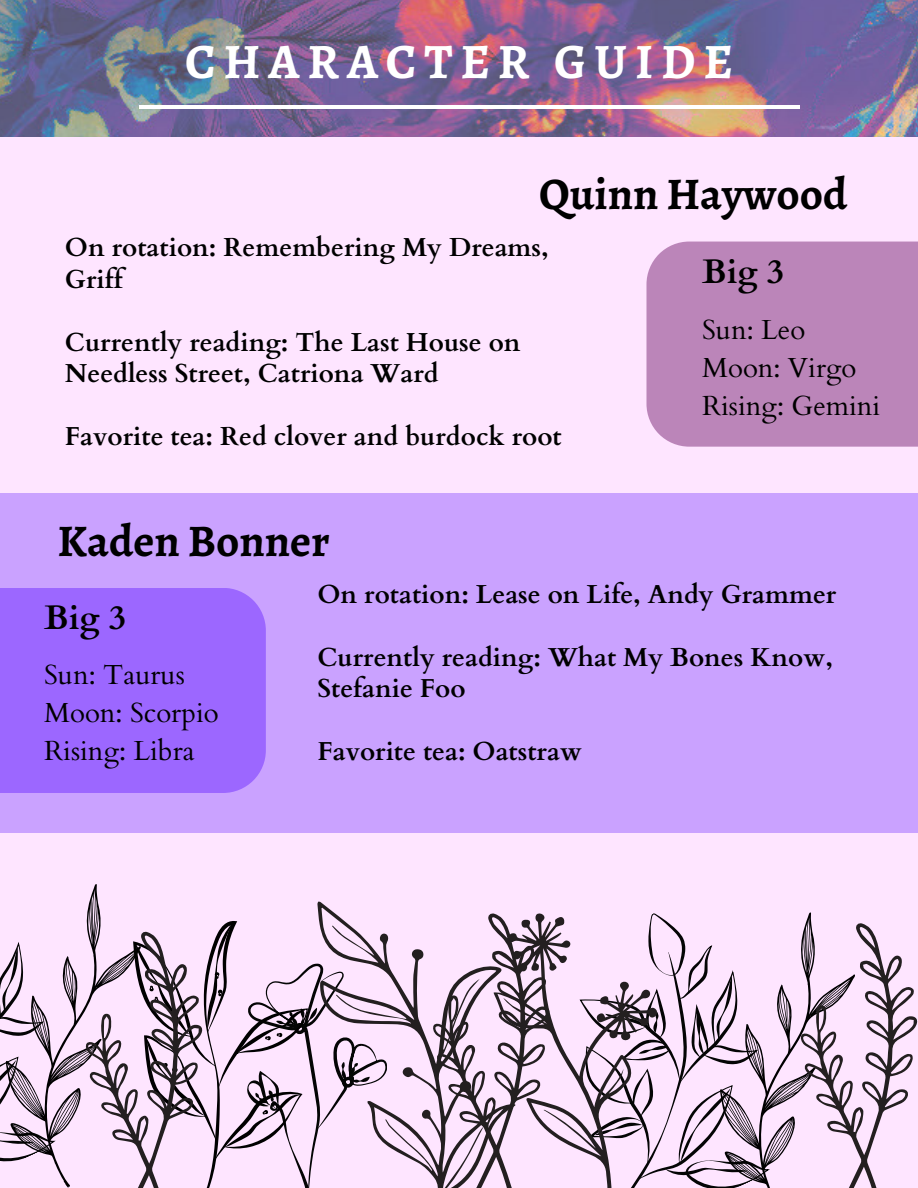
<style>
.page{position:relative;width:918px;height:1188px;background:#fee5ff}
.page>*{position:absolute;margin:0;border:0;box-sizing:border-box;transform-origin:0 0}
.t1{font:700 49.65px "Alegreya";letter-spacing:.16em;color:#fff}
.t2{font:700 45.3px "Alegreya";color:#000}
.t3{font:700 34.05px "Cardo";color:#000}
.t4{font:27.6px/38.2px "Cardo";color:#000}
.t5{font:700 25.95px/31.5px "Cardo";color:#000}
</style>
<div class="page">
<img style="left:0;top:0;width:918px;height:136px">
<hr style="left:140px;top:105px;width:660px;height:3px;background:#fff">
<div style="left:0;top:493px;width:918px;height:339px;background:#caa2ff"></div>
<div style="left:0;top:588px;width:266px;height:205px;background:#9c67ff"></div>
<div style="left:646px;top:242px;width:272px;height:205px;background:#bb85b9"></div>
<svg style="left:388px;top:937px;width:44px;height:238px"></svg>
<svg style="left:550px;top:917px;width:25px;height:231px"></svg>
<svg style="left:432px;top:913px;width:118px;height:275px"></svg>
<svg style="left:575px;top:912px;width:343px;height:276px"></svg>
<svg style="left:0;top:884px;width:388px;height:304px"></svg>
<h1 class="t1" style="left:185px;top:28px;width:549px">CHARACTER GUIDE</h1>
<h2 class="t2" style="left:539px;top:163px;width:310px">Quinn Haywood</h2>
<h3 class="t3" style="left:702px;top:250px;width:84px">Big 3</h3>
<p class="t4" style="left:702px;top:311px;width:180px">Sun: Leo<br>Moon: Virgo<br>Rising: Gemini</p>
<p class="t5" style="left:65px;top:232px;width:485px">On rotation: Remembering My Dreams,<br>Griff</p>
<p class="t5" style="left:65px;top:327px;width:457px">Currently reading: The Last House on<br>Needless Street, Catriona Ward</p>
<p class="t5" style="left:65px;top:421px;width:498px">Favorite tea: Red clover and burdock root</p>
<h2 class="t2" style="left:58px;top:510px;width:274px">Kaden Bonner</h2>
<h3 class="t3" style="left:44px;top:595px;width:84px">Big 3</h3>
<p class="t4" style="left:44px;top:656px;width:176px">Sun: Taurus<br>Moon: Scorpio<br>Rising: Libra</p>
<p class="t5" style="left:317px;top:579px;width:521px">On rotation: Lease on Life, Andy Grammer</p>
<p class="t5" style="left:317px;top:642px;width:517px">Currently reading: What My Bones Know,<br>Stefanie Foo</p>
<p class="t5" style="left:317px;top:736px;width:266px">Favorite tea: Oatstraw</p>
</div>
